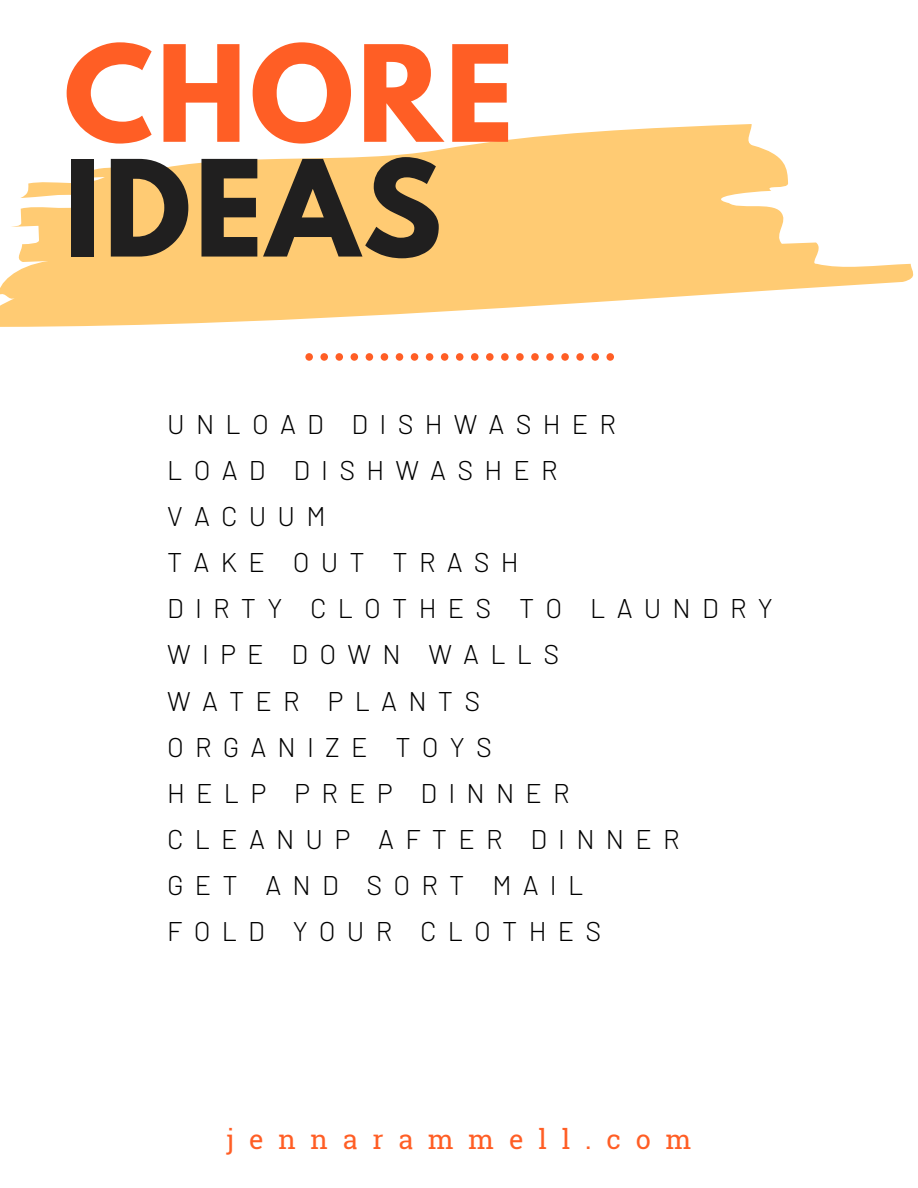
<style>
.page{position:relative;width:918px;height:1188px;background:#fff}
.page>*{position:absolute;margin:0;border:0;box-sizing:border-box;transform-origin:0 0}
.t1{font:700 118.35px "League Spartan";letter-spacing:.03em;color:#ff5e25}
.t2{font:700 118.35px "League Spartan";letter-spacing:.03em;color:#201f1f}
.t3{font:300 27px/46.2px "Barlow";letter-spacing:.415em;color:#000}
.t4{font:27px "Roboto Slab";letter-spacing:.55em;color:#ff5e25}
</style>
<div class="page">
<svg style="left:0;top:124px;width:914px;height:235px;fill:#ffcb73"></svg>
<svg style="left:305px;top:353px;width:8px;height:8px"></svg>
<svg style="left:320px;top:353px;width:8px;height:8px"></svg>
<svg style="left:336px;top:353px;width:7px;height:8px"></svg>
<svg style="left:351px;top:353px;width:7px;height:8px"></svg>
<svg style="left:366px;top:353px;width:7px;height:8px"></svg>
<svg style="left:381px;top:353px;width:7px;height:8px"></svg>
<svg style="left:396px;top:353px;width:7px;height:8px"></svg>
<svg style="left:411px;top:353px;width:7px;height:8px"></svg>
<svg style="left:426px;top:353px;width:7px;height:8px"></svg>
<svg style="left:441px;top:353px;width:7px;height:8px"></svg>
<svg style="left:456px;top:353px;width:7px;height:8px"></svg>
<svg style="left:471px;top:353px;width:8px;height:8px"></svg>
<svg style="left:486px;top:353px;width:8px;height:8px"></svg>
<svg style="left:501px;top:353px;width:8px;height:8px"></svg>
<svg style="left:516px;top:353px;width:8px;height:8px"></svg>
<svg style="left:531px;top:353px;width:8px;height:8px"></svg>
<svg style="left:546px;top:353px;width:8px;height:8px"></svg>
<svg style="left:561px;top:353px;width:8px;height:8px"></svg>
<svg style="left:576px;top:353px;width:8px;height:8px"></svg>
<svg style="left:591px;top:353px;width:8px;height:8px"></svg>
<svg style="left:606px;top:353px;width:8px;height:8px"></svg>
<h1 class="t1" style="left:64px;top:35px;width:451px">CHORE</h1>
<h1 class="t2" style="left:64px;top:150px;width:380px">IDEAS</h1>
<p class="t3" style="left:167px;top:400px;width:607px">UNLOAD DISHWASHER<br>LOAD DISHWASHER<br>VACUUM<br>TAKE OUT TRASH<br>DIRTY CLOTHES TO LAUNDRY<br>WIPE DOWN WALLS<br>WATER PLANTS<br>ORGANIZE TOYS<br>HELP PREP DINNER<br>CLEANUP AFTER DINNER<br>GET AND SORT MAIL<br>FOLD YOUR CLOTHES</p>
<p class="t4" style="left:227px;top:1121px;width:466px">jennarammell.com</p>
</div>
